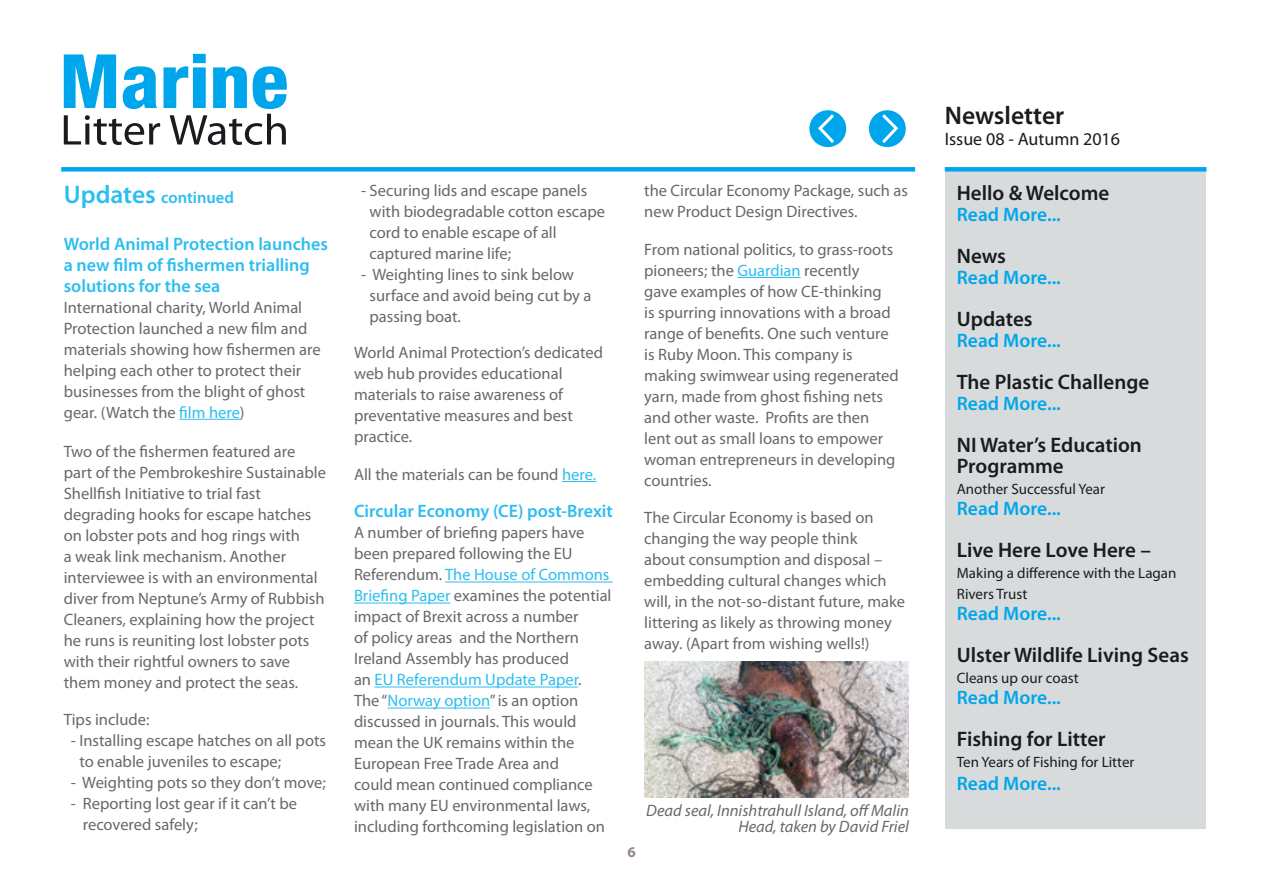
<style>
.page{position:relative;width:1263px;height:893px;background:#fff}
.page>*{position:absolute;margin:0;border:0;box-sizing:border-box;transform-origin:0 0}
.Paragraph_Style_1{font:600 25.5px "Myriad Pro";color:#1a1b1f}
.Paragraph_Style_1-2{font:600 21px/21px "Myriad Pro";color:#1a1b1f}
.Paragraph_Style_1-3{font:600 19.5px "Myriad Pro";color:#00a6eb}
.Body_text{font:600 18px/21px "Myriad Pro";color:#2cbef0}
.Paragraph_Style_1-4{font:18px "Myriad Pro";color:#1a1b1f}
.Body_text-2{font:16.5px/21px "Myriad Pro";color:#68676b}
.Body_text-3{font:italic 16.5px/16.5px "Myriad Pro";color:#68676b;text-align:right}
.Body_text-4{font:600 16.5px "Myriad Pro";color:#2cbef0}
.Paragraph_Style_1-5{font:15px/21px "Myriad Pro";color:#1a1b1f}
.Paragraph_Style_1-6{font:700 15px "Myriad Pro";color:#948784}
.s1{font-size:25.5px}
.s2{color:#2cbef0}
</style>
<div class="page">
<div style="left:945px;top:169px;width:261px;height:660px;background:#d8dbdc"></div>
<div style="left:61px;top:167px;width:854px;height:5px;background:#00a6eb"></div>
<div style="left:945px;top:167px;width:261px;height:5px;background:#00a6eb"></div>
<svg style="left:64px;top:54px;width:223px;height:91px"></svg>
<div style="left:809px;top:110px;width:37px;height:37px;background:#00a6eb;border-radius:50%"></div>
<svg style="left:816px;top:111px;width:21px;height:35px"></svg>
<div style="left:869px;top:110px;width:37px;height:37px;background:#00a6eb;border-radius:50%"></div>
<svg style="left:879px;top:111px;width:21px;height:35px"></svg>
<hr style="left:179px;top:419px;width:61px;height:1px;background:#2cbef0">
<hr style="left:562px;top:481px;width:34px;height:1px;background:#2cbef0">
<hr style="left:445px;top:582px;width:168px;height:1px;background:#2cbef0">
<hr style="left:354px;top:603px;width:96px;height:1px;background:#2cbef0">
<hr style="left:375px;top:687px;width:203px;height:1px;background:#2cbef0">
<hr style="left:387px;top:708px;width:103px;height:1px;background:#2cbef0">
<hr style="left:737px;top:277px;width:64px;height:1px;background:#2cbef0">
<img style="left:644px;top:661px;width:265px;height:136px">
<p class="Body_text-4" style="left:64px;top:187px;width:172px"><span class="s1">Updates</span> continued</p>
<p class="Body_text" style="left:64px;top:233px;width:266px">World Animal Protection launches a new film of fishermen trialling solutions for the sea</p>
<p class="Body_text-2" style="left:64px;top:296px;width:258px">International charity, World Animal Protection launched a new film and materials showing how fishermen are helping each other to protect their businesses from the blight of ghost gear. (Watch the <span class="s2">film here</span>)</p>
<p class="Body_text-2" style="left:64px;top:440px;width:264px">Two of the fishermen featured are part of the Pembrokeshire Sustainable Shellfish Initiative to trial fast degrading hooks for escape hatches on lobster pots and hog rings with<br>a weak link mechanism. Another interviewee is with an environmental diver from Neptune’s Army of Rubbish Cleaners, explaining how the project he runs is reuniting lost lobster pots with their rightful owners to save them money and protect the seas.</p>
<p class="Body_text-2" style="left:64px;top:709px;width:87px">Tips include:</p>
<p class="Body_text-2" style="left:79px;top:730px;width:248px;text-indent:-9px">- Installing escape hatches on all pots to enable juveniles to escape;</p>
<p class="Body_text-2" style="left:71px;top:772px;width:257px">- Weighting pots so they don’t move;</p>
<p class="Body_text-2" style="left:83px;top:793px;width:216px;text-indent:-12px">- Reporting lost gear if it can’t be recovered safely;</p>
<p class="Body_text-2" style="left:370px;top:180px;width:237px;text-indent:-9px">- Securing lids and escape panels with biodegradable cotton escape cord to enable escape of all captured marine life;</p>
<p class="Body_text-2" style="left:370px;top:264px;width:223px;text-indent:-9px">- Weighting lines to sink below surface and avoid being cut by a passing boat.</p>
<p class="Body_text-2" style="left:354px;top:342px;width:251px">World Animal Protection’s dedicated web hub provides educational materials to raise awareness of preventative measures and best practice.</p>
<p class="Body_text-2" style="left:354px;top:464px;width:244px">All the materials can be found <span class="s2">here.</span></p>
<p class="Body_text" style="left:354px;top:500px;width:260px">Circular Economy (CE) post-Brexit</p>
<p class="Body_text-2" style="left:354px;top:522px;width:259px">A number of briefing papers have been prepared following the EU<br>Referendum. <span class="s2">The House of Commons<br>Briefing Paper</span> examines the potential impact of Brexit across a number<br>of policy areas and the Northern<br>Ireland Assembly has produced<br>an <span class="s2">EU Referendum Update Paper</span>.<br>The “<span class="s2">Norway option</span>” is an option discussed in journals. This would mean the UK remains within the<br>European Free Trade Area and<br>could mean continued compliance with many EU environmental laws, including forthcoming legislation on</p>
<p class="Body_text-2" style="left:644px;top:180px;width:265px">the Circular Economy Package, such as new Product Design Directives.</p>
<p class="Body_text-2" style="left:644px;top:239px;width:256px">From national politics, to grass-roots pioneers; the <span class="s2">Guardian</span> recently<br>gave examples of how CE-thinking<br>is spurring innovations with a broad range of benefits. One such venture is Ruby Moon. This company is making swimwear using regenerated yarn, made from ghost fishing nets and other waste. Profits are then lent out as small loans to empower woman entrepreneurs in developing countries.</p>
<p class="Body_text-2" style="left:644px;top:507px;width:262px">The Circular Economy is based on changing the way people think<br>about consumption and disposal – embedding cultural changes which will, in the not-so-distant future, make littering as likely as throwing money away. (Apart from wishing wells!)</p>
<p class="Paragraph_Style_1-6" style="left:627px;top:843px;width:10px">6</p>
<p class="Body_text-3" style="left:646px;top:802px;width:264px">Dead seal, Innishtrahull Island, off Malin<br>Head, taken by David Friel</p>
<p class="Paragraph_Style_1" style="left:945px;top:99px;width:121px">Newsletter</p>
<p class="Paragraph_Style_1-4" style="left:945px;top:128px;width:177px">Issue 08 - Autumn 2016</p>
<p class="Paragraph_Style_1-2" style="left:957px;top:182px;width:154px">Hello &amp; Welcome</p>
<p class="Paragraph_Style_1-3" style="left:957px;top:202px;width:106px">Read More...</p>
<p class="Paragraph_Style_1-2" style="left:957px;top:245px;width:51px">News</p>
<p class="Paragraph_Style_1-3" style="left:957px;top:265px;width:106px">Read More...</p>
<p class="Paragraph_Style_1-2" style="left:957px;top:308px;width:77px">Updates</p>
<p class="Paragraph_Style_1-3" style="left:957px;top:328px;width:106px">Read More...</p>
<p class="Paragraph_Style_1-2" style="left:957px;top:371px;width:194px">The Plastic Challenge</p>
<p class="Paragraph_Style_1-3" style="left:957px;top:391px;width:106px">Read More...</p>
<p class="Paragraph_Style_1-2" style="left:957px;top:434px;width:187px">NI Water’s Education<br>Programme</p>
<p class="Paragraph_Style_1-5" style="left:957px;top:478px;width:150px">Another Successful Year</p>
<p class="Paragraph_Style_1-3" style="left:957px;top:496px;width:106px">Read More...</p>
<p class="Paragraph_Style_1-2" style="left:957px;top:539px;width:196px">Live Here Love Here –</p>
<p class="Paragraph_Style_1-5" style="left:957px;top:562px;width:221px">Making a difference with the Lagan<br>Rivers Trust</p>
<p class="Paragraph_Style_1-3" style="left:957px;top:601px;width:106px">Read More...</p>
<p class="Paragraph_Style_1-2" style="left:957px;top:644px;width:233px">Ulster Wildlife Living Seas</p>
<p class="Paragraph_Style_1-5" style="left:957px;top:667px;width:123px">Cleans up our coast</p>
<p class="Paragraph_Style_1-3" style="left:957px;top:685px;width:106px">Read More...</p>
<p class="Paragraph_Style_1-2" style="left:957px;top:728px;width:150px">Fishing for Litter</p>
<p class="Paragraph_Style_1-5" style="left:957px;top:751px;width:179px">Ten Years of Fishing for Litter</p>
<p class="Paragraph_Style_1-3" style="left:957px;top:771px;width:106px">Read More...</p>
</div>
